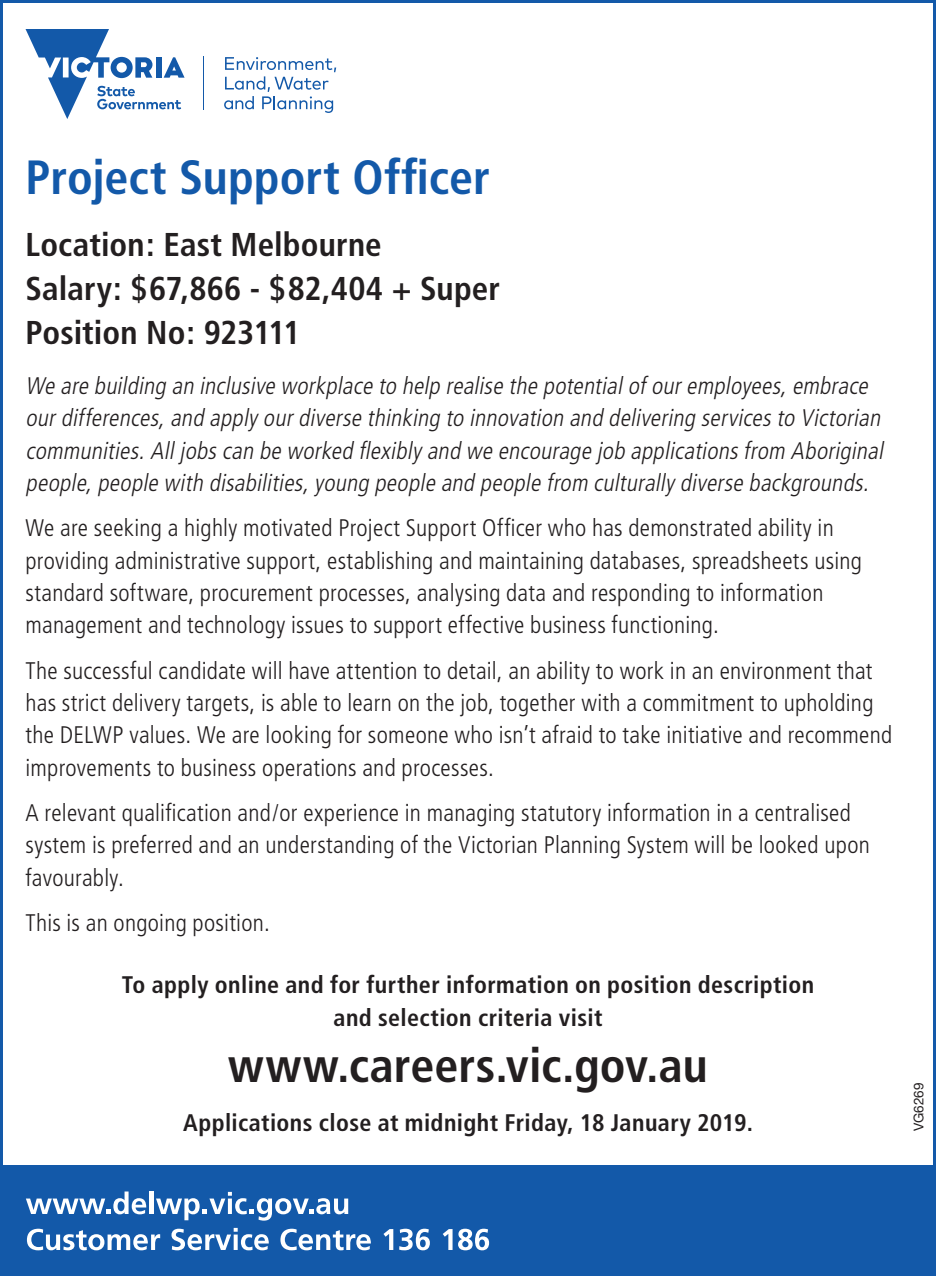
<style>
.page{position:relative;width:936px;height:1276px;background:#fff}
.page>*{position:absolute;margin:0;border:0;box-sizing:border-box;transform-origin:0 0}
.t1{font:700 condensed 48px "Frutiger";color:#231f20}
.t2{font:700 condensed 48px "Frutiger";color:#1359a9}
.t3{font:700 condensed 33px/44.4px "Frutiger";letter-spacing:.005em;color:#231f20}
.t4{font:300 condensed 24px/32.4px "Frutiger";letter-spacing:.01em;color:#231f20}
.t5{font:italic 300 condensed 24px/32.4px "Frutiger";letter-spacing:.01em;color:#231f20}
.t6{font:700 condensed 24px/32.4px "Frutiger";letter-spacing:.015em;color:#231f20;text-align:center}
.t7{font:13.5px "Helvetica Neue";color:#231f20}
</style>
<div class="page">
<div style="left:0;top:1165px;width:935px;height:111px;background:#1359a9"></div>
<svg style="left:26px;top:1191px;width:120px;height:23px"></svg>
<hr style="left:149px;top:1191px;width:4px;height:23px;background:#fff">
<svg style="left:156px;top:1192px;width:192px;height:28px"></svg>
<svg style="left:27px;top:1228px;width:133px;height:22px"></svg>
<svg style="left:171px;top:1228px;width:98px;height:22px"></svg>
<svg style="left:280px;top:1228px;width:91px;height:22px"></svg>
<svg style="left:383px;top:1229px;width:10px;height:21px"></svg>
<svg style="left:399px;top:1228px;width:31px;height:22px"></svg>
<svg style="left:442px;top:1229px;width:10px;height:21px"></svg>
<svg style="left:458px;top:1228px;width:31px;height:22px"></svg>
<svg style="left:26px;top:29px;width:158px;height:90px"></svg>
<svg style="left:224px;top:57px;width:112px;height:56px"></svg>
<hr style="left:203px;top:57px;width:1px;height:53px;background:#1359a9">
<h1 class="t2" style="left:26px;top:158px;width:466px">Project Support Officer</h1>
<h2 class="t3" style="left:26px;top:225px;width:476px">Location: East Melbourne<br>Salary: $67,866 - $82,404 + Super<br>Position No: 923111</h2>
<p class="t5" style="left:26px;top:371px;width:862px">We are building an inclusive workplace to help realise the potential of our employees, embrace our differences, and apply our diverse thinking to innovation and delivering services to Victorian communities. All jobs can be worked flexibly and we encourage job applications from Aboriginal people, people with disabilities, young people and people from culturally diverse backgrounds.</p>
<p class="t4" style="left:26px;top:513px;width:837px">We are seeking a highly motivated Project Support Officer who has demonstrated ability in providing administrative support, establishing and maintaining databases, spreadsheets using standard software, procurement processes, analysing data and responding to information management and technology issues to support effective business functioning.</p>
<p class="t4" style="left:26px;top:656px;width:868px">The successful candidate will have attention to detail, an ability to work in an environment that has strict delivery targets, is able to learn on the job, together with a commitment to upholding the DELWP values. We are looking for someone who isn’t afraid to take initiative and recommend improvements to business operations and processes.</p>
<p class="t4" style="left:26px;top:798px;width:845px">A relevant qualification and/or experience in managing statutory information in a centralised system is preferred and an understanding of the Victorian Planning System will be looked upon favourably.</p>
<p class="t4" style="left:26px;top:908px;width:246px">This is an ongoing position.</p>
<p class="t6" style="left:122px;top:970px;width:693px">To apply online and for further information on position description and selection criteria visit</p>
<h1 class="t1" style="left:228px;top:1046px;width:481px">www.careers.vic.gov.au</h1>
<p class="t6" style="left:183px;top:1108px;width:571px">Applications close at midnight Friday, 18 January 2019.</p>
<p class="t7" style="left:910px;top:1131px;width:50px;rotate:-90deg">VG6269</p>
</div>
